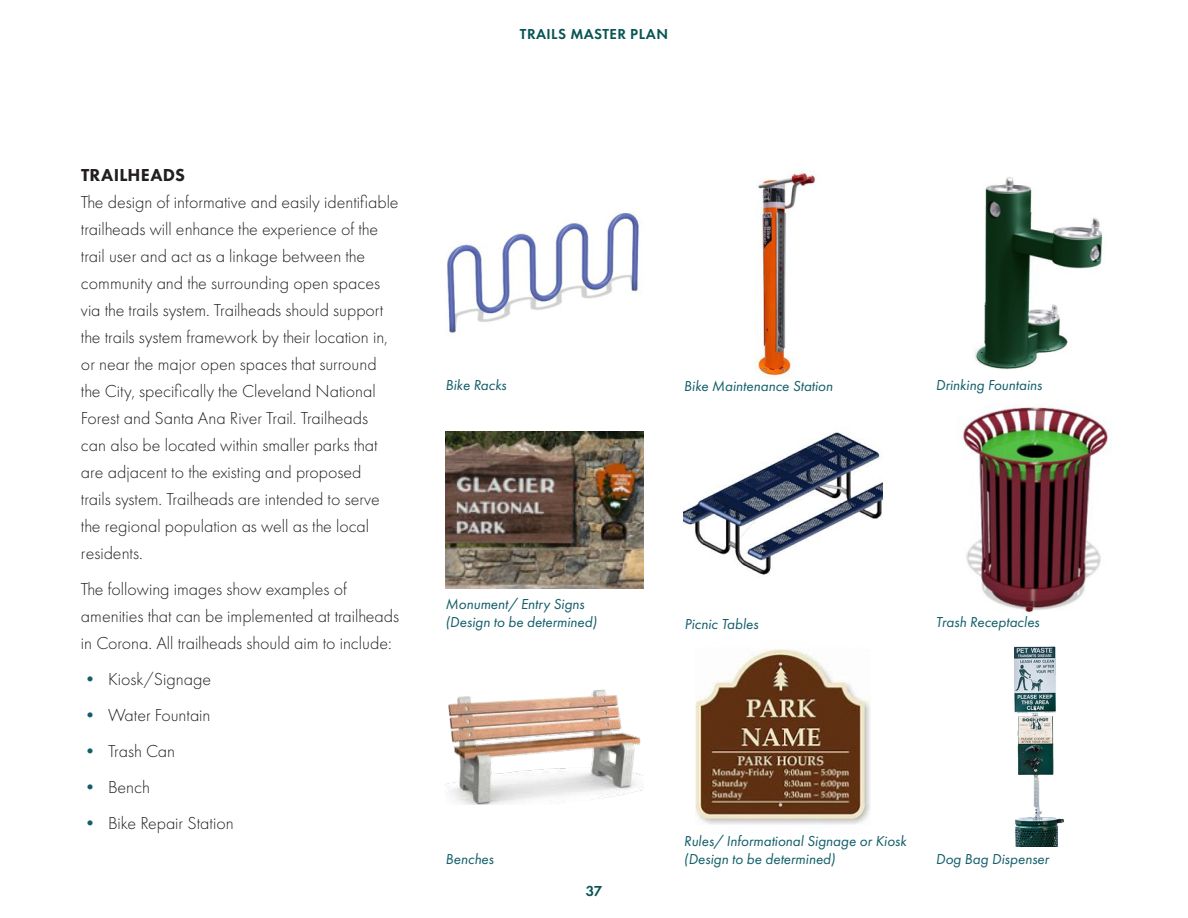
<style>
.page{position:relative;width:1188px;height:918px;background:#fff}
.page>*{position:absolute;margin:0;border:0;box-sizing:border-box;transform-origin:0 0}
.Body_text{font:300 18px/27px "Futura PT";color:#231f20}
.t1{font:800 18px "Futura PT";letter-spacing:.015em;color:#231f20}
.t2{font:italic 15px/18px "Futura PT";color:#125e69}
.t3{font:600 15px "Futura PT";letter-spacing:.03em;color:#065453}
.s1{color:#125e69}
</style>
<div class="page">
<img style="left:446px;top:210px;width:196px;height:123px">
<img style="left:755px;top:172px;width:61px;height:206px">
<img style="left:975px;top:177px;width:128px;height:193px">
<img style="left:446px;top:431px;width:198px;height:157px">
<img style="left:684px;top:432px;width:198px;height:143px">
<img style="left:963px;top:404px;width:145px;height:211px">
<img style="left:446px;top:689px;width:198px;height:116px">
<img style="left:696px;top:649px;width:174px;height:176px">
<img style="left:1014px;top:646px;width:50px;height:201px">
<p class="t3" style="left:520px;top:25px;width:150px">TRAILS MASTER PLAN</p>
<h3 class="t1" style="left:81px;top:164px;width:105px">TRAILHEADS</h3>
<p class="Body_text" style="left:81px;top:189px;width:319px">The design of informative and easily identifiable trailheads will enhance the experience of the trail user and act as a linkage between the community and the surrounding open spaces via the trails system. Trailheads should support the trails system framework by their location in, or near the major open spaces that surround the City, specifically the Cleveland National Forest and Santa Ana River Trail. Trailheads<br>can also be located within smaller parks that are adjacent to the existing and proposed<br>trails system. Trailheads are intended to serve the regional population as well as the local residents.</p>
<p class="Body_text" style="left:81px;top:576px;width:320px">The following images show examples of amenities that can be implemented at trailheads in Corona. All trailheads should aim to include:</p>
<p class="Body_text" style="left:81px;top:666px;width:132px"><span class="s1">•</span> Kiosk/Signage</p>
<p class="Body_text" style="left:81px;top:702px;width:131px"><span class="s1">•</span> Water Fountain</p>
<p class="Body_text" style="left:81px;top:738px;width:96px"><span class="s1">•</span> Trash Can</p>
<p class="Body_text" style="left:81px;top:774px;width:71px"><span class="s1">•</span> Bench</p>
<p class="Body_text" style="left:81px;top:810px;width:154px"><span class="s1">•</span> Bike Repair Station</p>
<p class="t2" style="left:446px;top:376px;width:62px">Bike Racks</p>
<p class="t2" style="left:684px;top:377px;width:151px">Bike Maintenance Station</p>
<p class="t2" style="left:936px;top:376px;width:108px">Drinking Fountains</p>
<p class="t2" style="left:446px;top:595px;width:153px">Monument/ Entry Signs (Design to be determined)</p>
<p class="t2" style="left:446px;top:850px;width:50px">Benches</p>
<p class="t3" style="left:586px;top:882px;width:18px">37</p>
<p class="t2" style="left:685px;top:615px;width:75px">Picnic Tables</p>
<p class="t2" style="left:936px;top:613px;width:105px">Trash Receptacles</p>
<p class="t2" style="left:684px;top:832px;width:224px">Rules/ Informational Signage or Kiosk (Design to be determined)</p>
<p class="t2" style="left:936px;top:850px;width:115px">Dog Bag Dispenser</p>
</div>
